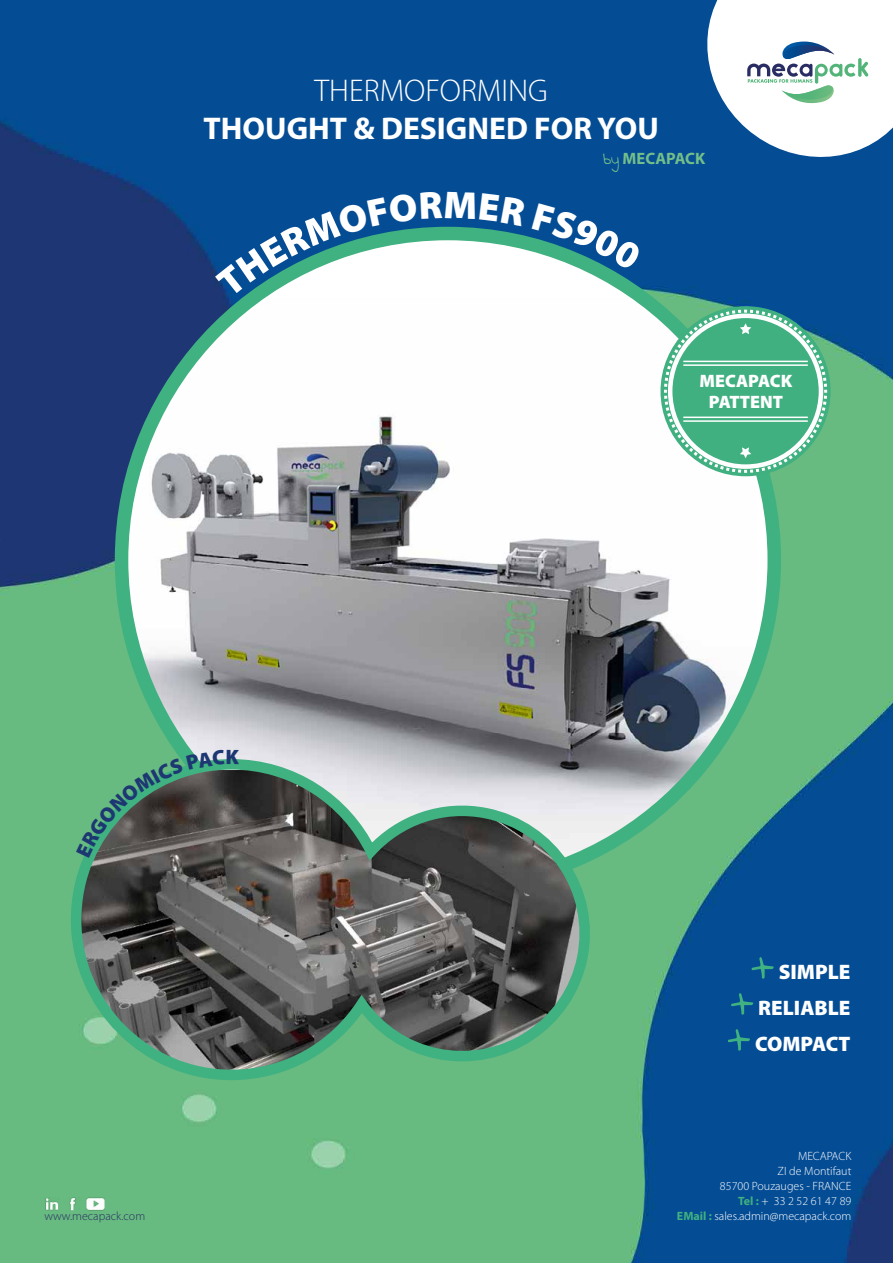
<style>
.page{position:relative;width:893px;height:1263px;background:#fff}
.page>*{position:absolute;margin:0;border:0;box-sizing:border-box;transform-origin:0 0}
.t1{font:51px "Indie Flower";color:#40b180}
.t2{font:700 31.5px "Myriad Pro";color:#fff}
.t3{font:300 31.5px "Myriad Pro";color:#fff}
.t4{font:900 21px "Myriad Pro";color:#fff}
.t5{font:900 18px/21.6px "Myriad Pro";color:#fff;text-align:center}
.t6{font:700 16.5px "Myriad Pro";color:#73bf8a}
.t7{font:300 12px/15px "Myriad Pro";color:#fff;text-align:right}
.t8{font:300 12px "Myriad Pro";color:#2a2e63}
.s1{font-family:"Indie Flower";font-weight:400}
.s2{font-weight:700;color:#40b180}
</style>
<div class="page">
<img style="left:0;top:0;width:893px;height:1263px">
<img style="left:122px;top:298px;width:635px;height:570px">
<svg style="left:694px;top:0;width:199px;height:168px"></svg>
<img style="left:44px;top:1197px;width:15px;height:14px">
<img style="left:64px;top:1198px;width:17px;height:12px">
<img style="left:86px;top:1198px;width:18px;height:13px">
<svg style="left:66px;top:754px;width:542px;height:331px;background:#667d6f"></svg>
<svg style="left:662px;top:308px;width:167px;height:166px;background:#66bc99"></svg>
<svg style="left:76px;top:750px;width:163px;height:107px;background:#5a8166"></svg>
<svg style="left:215px;top:192px;width:311px;height:105px"></svg>
<svg style="left:532px;top:203px;width:110px;height:68px;background:#1e6699"></svg>
<h2 class="t3" style="left:315px;top:73px;width:235px">THERMOFORMING</h2>
<h2 class="t2" style="left:204px;top:108px;width:457px">THOUGHT &amp; DESIGNED FOR YOU</h2>
<h3 class="t6" style="left:603px;top:147px;width:104px"><span class="s1">by</span> MECAPACK</h3>
<h3 class="t5" style="left:700px;top:370px;width:94px">MECAPACK<br>PATTENT</h3>
<h1 class="t1" style="left:751px;top:929px;width:25px">+</h1>
<h3 class="t4" style="left:779px;top:960px;width:73px">SIMPLE</h3>
<h1 class="t1" style="left:731px;top:965px;width:25px">+</h1>
<h3 class="t4" style="left:758px;top:996px;width:94px">RELIABLE</h3>
<h1 class="t1" style="left:727px;top:1001px;width:25px">+</h1>
<h3 class="t4" style="left:755px;top:1032px;width:97px">COMPACT</h3>
<p class="t7" style="left:720px;top:1149px;width:133px">MECAPACK<br>ZI de Montifaut<br>85700 Pouzauges - FRANCE<br><span class="s2">Tel :</span> + 33 2 52 61 47 89</p>
<p class="t8" style="left:44px;top:1210px;width:102px">www.mecapack.com</p>
<p class="t7" style="left:677px;top:1209px;width:176px"><span class="s2">EMail :</span> sales.admin@mecapack.com</p>
</div>
